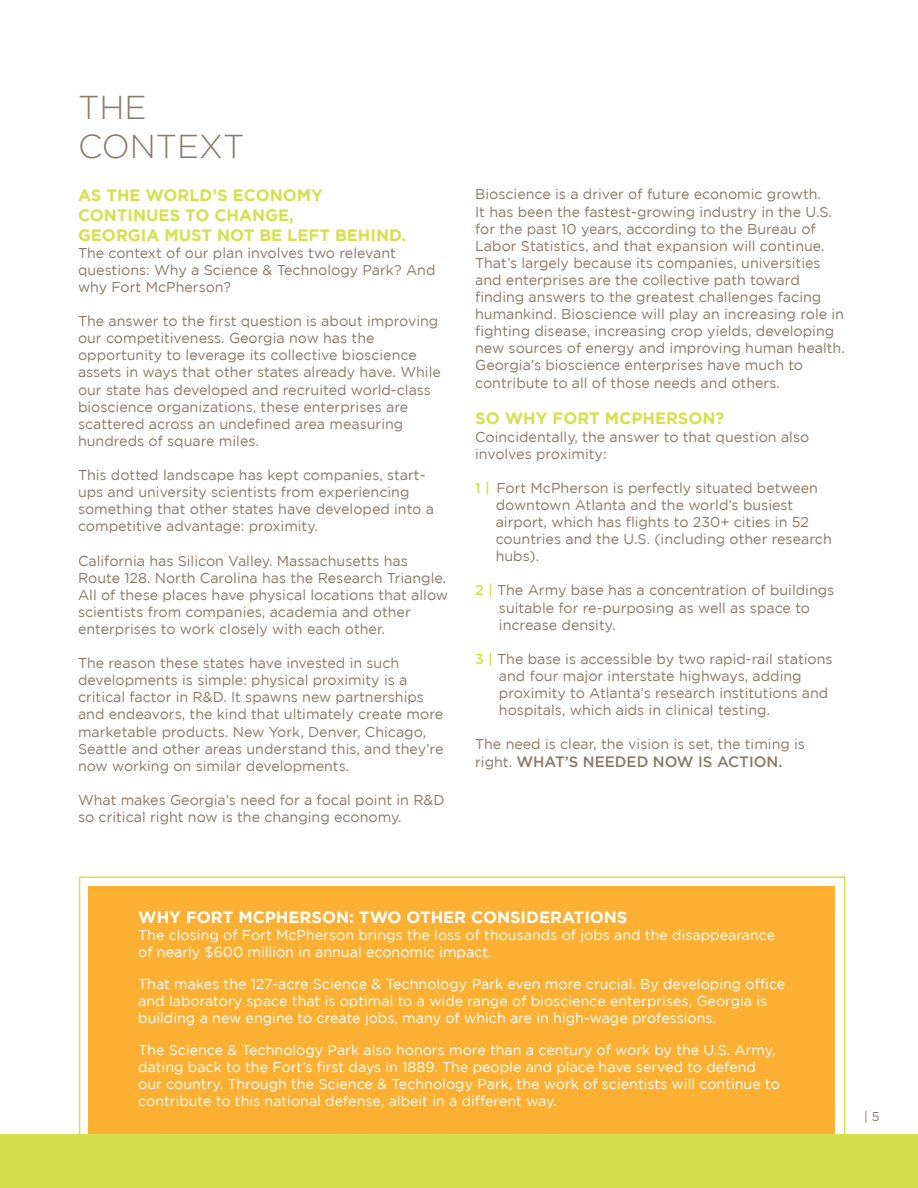
<style>
.page{position:relative;width:918px;height:1188px;background:#fff}
.page>*{position:absolute;margin:0;border:0;box-sizing:border-box;transform-origin:0 0}
.t1{font:300 33px/39.6px "Gotham";color:#8a7967}
.t2{font:700 16.5px/19.8px "Gotham";color:#d5e04e}
.t3{font:700 16.5px "Gotham";color:#fff}
.t4{font:500 15px "Gotham";color:#8a7967}
.t5{font:14.25px/17.1px "Gotham";color:#8a7967}
.t6{font:14.25px/17.1px "Gotham";color:#fff}
.t7{font:12.75px "Gotham";color:#8a7967}
.s1{font-weight:500;color:#d5e04e}
.s2{font-weight:400;font-size:14.25px}
</style>
<div class="page">
<div style="left:88px;top:886px;width:747px;height:287px;background:#fbb034"></div>
<div style="left:0;top:1134px;width:918px;height:54px;background:#d5e04e"></div>
<h1 class="t1" style="left:78px;top:87px;width:168px">THE<br>CONTEXT</h1>
<p class="t2" style="left:78px;top:185px;width:330px">AS THE WORLD’S ECONOMY<br>CONTINUES TO CHANGE,<br>GEORGIA MUST NOT BE LEFT BEHIND.</p>
<p class="t5" style="left:78px;top:244px;width:359px">The context of our plan involves two relevant questions: Why a Science &amp; Technology Park? And why Fort McPherson?</p>
<p class="t5" style="left:78px;top:312px;width:364px">The answer to the first question is about improving our competitiveness. Georgia now has the opportunity to leverage its collective bioscience assets in ways that other states already have. While our state has developed and recruited world-class bioscience organizations, these enterprises are scattered across an undefined area measuring hundreds of square miles.</p>
<p class="t5" style="left:78px;top:466px;width:357px">This dotted landscape has kept companies, start&shy;ups and university scientists from experiencing something that other states have developed into a competitive advantage: proximity.</p>
<p class="t5" style="left:78px;top:552px;width:372px">California has Silicon Valley. Massachusetts has Route 128. North Carolina has the Research Triangle.<br>All of these places have physical locations that allow scientists from companies, academia and other enterprises to work closely with each other.</p>
<p class="t5" style="left:78px;top:654px;width:367px">The reason these states have invested in such developments is simple: physical proximity is a critical factor in R&amp;D. It spawns new partnerships and endeavors, the kind that ultimately create more marketable products. New York, Denver, Chicago, Seattle and other areas understand this, and they’re now working on similar developments.</p>
<p class="t5" style="left:78px;top:791px;width:368px">What makes Georgia’s need for a focal point in R&amp;D so critical right now is the changing economy.</p>
<p class="t5" style="left:475px;top:186px;width:371px">Bioscience is a driver of future economic growth.<br>It has been the fastest-growing industry in the U.S. for the past 10 years, according to the Bureau of Labor Statistics, and that expansion will continue.<br>That’s largely because its companies, universities and enterprises are the collective path toward finding answers to the greatest challenges facing humankind. Bioscience will play an increasing role in fighting disease, increasing crop yields, developing new sources of energy and improving human health.<br>Georgia’s bioscience enterprises have much to contribute to all of those needs and others.</p>
<p class="t2" style="left:475px;top:408px;width:251px">SO WHY FORT MCPHERSON?</p>
<p class="t5" style="left:475px;top:428px;width:336px">Coincidentally, the answer to that question also involves proximity:</p>
<p class="t5" style="left:496px;top:479px;width:338px;text-indent:-21px"><span class="s1">1 |</span> Fort McPherson is perfectly situated between downtown Atlanta and the world’s busiest airport, which has flights to 230+ cities in 52 countries and the U.S. (including other research hubs).</p>
<p class="t5" style="left:499px;top:582px;width:337px;text-indent:-24px"><span class="s1">2 |</span> The Army base has a concentration of buildings suitable for re-purposing as well as space to increase density.</p>
<p class="t5" style="left:499px;top:650px;width:335px;text-indent:-24px"><span class="s1">3 |</span> The base is accessible by two rapid-rail stations and four major interstate highways, adding proximity to Atlanta’s research institutions and hospitals, which aids in clinical testing.</p>
<p class="t5" style="left:475px;top:735px;width:331px">The need is clear, the vision is set, the timing is</p>
<p class="t4" style="left:475px;top:753px;width:309px"><span class="s2">right.</span> WHAT’S NEEDED NOW IS ACTION.</p>
<p class="t3" style="left:138px;top:907px;width:491px">WHY FORT MCPHERSON: TWO OTHER CONSIDERATIONS</p>
<p class="t6" style="left:138px;top:926px;width:638px">The closing of Fort McPherson brings the loss of thousands of jobs and the disappearance of nearly $600 million in annual economic impact.</p>
<p class="t6" style="left:138px;top:975px;width:649px">That makes the 127-acre Science &amp; Technology Park even more crucial. By developing office and laboratory space that is optimal to a wide range of bioscience enterprises, Georgia is building a new engine to create jobs, many of which are in high-wage professions.</p>
<p class="t6" style="left:138px;top:1041px;width:643px">The Science &amp; Technology Park also honors more than a century of work by the U.S. Army, dating back to the Fort’s first days in 1889. The people and place have served to defend our country. Through the Science &amp; Technology Park, the work of scientists will continue to contribute to this national defense, albeit in a different way.</p>
<p class="t7" style="left:864px;top:1109px;width:17px">| 5</p>
</div>
